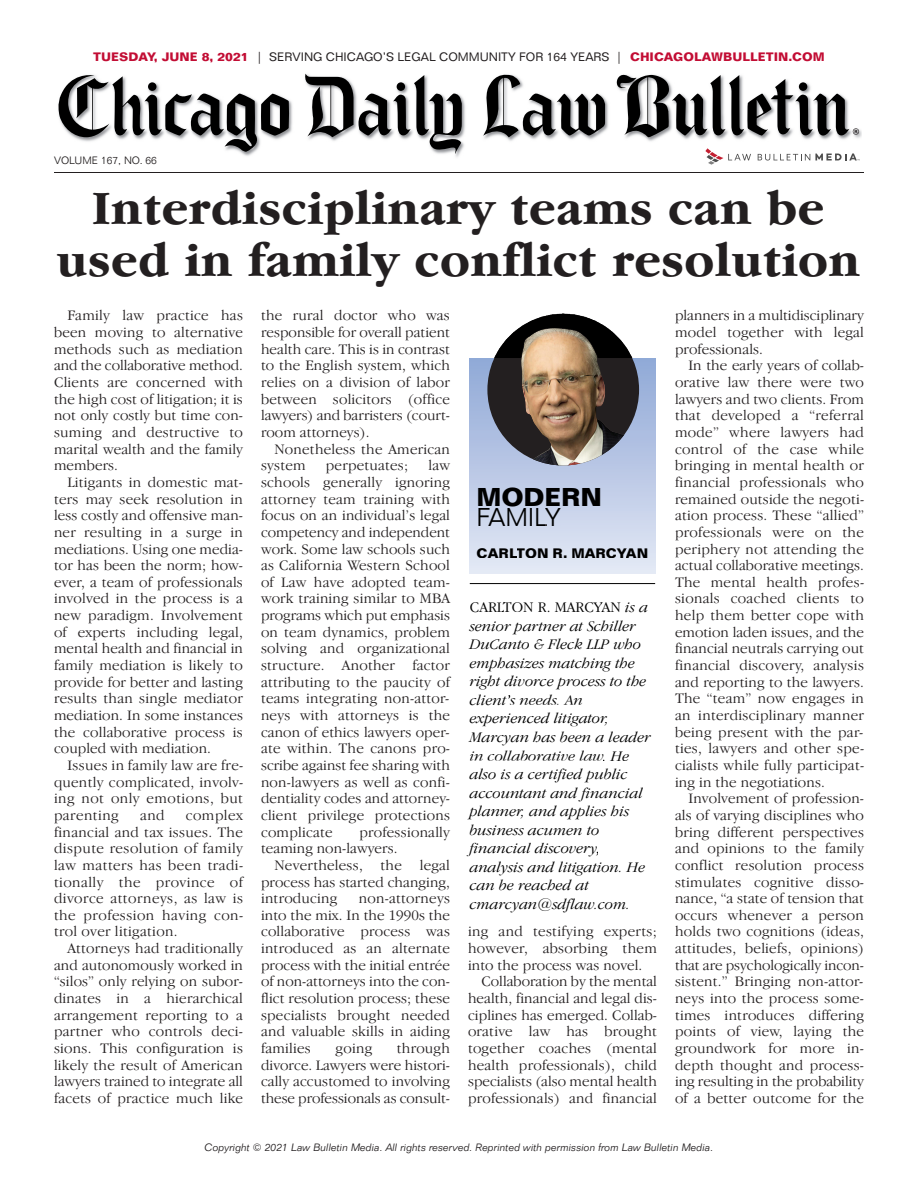
<style>
.page{position:relative;width:918px;height:1188px;background:#fff}
.page>*{position:absolute;margin:0;border:0;box-sizing:border-box;transform-origin:0 0}
.t1{font:700 49.5px/52.5px "Garamond IT Cby BT";letter-spacing:.01em;color:#231f20;text-align:center}
.t2{font:300 25.35px "Folio BT";letter-spacing:-.005em;color:#000}
.t3{font:700 25.35px "Folio BT";letter-spacing:-.005em;color:#000}
.t4{font:italic 300 15.15px "Garamond IT Cby BT";color:#000}
.t5{font:300 15.15px "Garamond IT Cby BT";color:#000}
.t6{font:300 15px/16.6px "Garamond IT Cby BT";letter-spacing:.015em;color:#231f20;text-align:justify}
.t7{font:700 13.5px "Folio BT";letter-spacing:.005em;color:#000}
.t8{font:12px "Folio BT";color:#231f20}
.t9{font:italic 300 10.5px "Folio BT";color:#231f20}
.t10{font:300 10.5px "Folio BT";color:#231f20}
.s1{font-weight:700;color:#c20d34}
.s2{font-style:italic}
</style>
<div class="page">
<img style="left:240px;top:73px;width:621px;height:87px">
<svg style="left:58px;top:73px;width:231px;height:79px"></svg>
<svg style="left:303px;top:74px;width:159px;height:80px"></svg>
<svg style="left:483px;top:73px;width:122px;height:64px"></svg>
<svg style="left:615px;top:74px;width:244px;height:63px"></svg>
<svg style="left:758px;top:153px;width:102px;height:8px"></svg>
<svg style="left:705px;top:148px;width:46px;height:17px"></svg>
<hr style="left:54px;top:172px;width:810px;height:1px;background:#231f20">
<img style="left:470px;top:358px;width:185px;height:215px">
<div style="left:487px;top:314px;width:152px;height:151px;background:#231f20;border-radius:50%"></div>
<img style="left:521px;top:358px;width:103px;height:107px">
<hr style="left:470px;top:583px;width:185px;height:1px;background:#000">
<img style="left:627px;top:548px;width:20px;height:10px">
<img style="left:477px;top:548px;width:128px;height:10px">
<svg style="left:606px;top:548px;width:21px;height:10px"></svg>
<img style="left:547px;top:508px;width:13px;height:18px">
<svg style="left:545px;top:508px;width:2px;height:18px"></svg>
<img style="left:479px;top:508px;width:66px;height:18px">
<svg style="left:494px;top:314px;width:138px;height:44px"></svg>
<div style="left:478px;top:487px;width:122px;height:19px;background:#c5d0e9"></div>
<p class="t8" style="left:93px;top:52px;width:733px"><span class="s1">TUESDAY, JUNE 8, 2021</span> | SERVING CHICAGO’S LEGAL COMMUNITY FOR 164 YEARS | <span class="s1">CHICAGOLAWBULLETIN.COM</span></p>
<p class="t10" style="left:54px;top:156px;width:104px">VOLUME 167, NO. 66</p>
<h1 class="t1" style="left:57px;top:186px;width:805px">Interdisciplinary teams can be used in family conflict resolution</h1>
<p class="t6" style="left:54px;top:309px;width:191px;text-indent:14px">Family law practice has been moving to alternative methods such as mediation and the collaborative method.<br>Clients are concerned with the high cost of litigation; it is not only costly but time con&shy;suming and destructive to marital wealth and the family members.</p>
<p class="t6" style="left:54px;top:475px;width:191px;text-indent:14px">Litigants in domestic mat&shy;ters may seek resolution in less costly and offensive man&shy;ner resulting in a surge in mediations. Using one media&shy;tor has been the norm; how&shy;ever, a team of professionals involved in the process is a new paradigm. Involvement of experts including legal, mental health and financial in family mediation is likely to provide for better and lasting results than single mediator mediation. In some instances the collaborative process is coupled with mediation.</p>
<p class="t6" style="left:54px;top:758px;width:191px;text-indent:14px">Issues in family law are fre&shy;quently complicated, involv&shy;ing not only emotions, but parenting</p>
<p class="t6" style="left:261px;top:309px;width:191px">the rural doctor who was responsible for overall patient health care. This is in contrast to the English system, which relies on a division of labor between solicitors (office lawyers) and barristers (court&shy;room attorneys).</p>
<p class="t6" style="left:261px;top:442px;width:191px;text-indent:14px">Nonetheless the American system</p>
<p class="t6" style="left:675px;top:309px;width:191px">planners in a multidisciplinary model together with legal professionals.</p>
<p class="t6" style="left:675px;top:358px;width:191px;text-indent:14px">In the early years of collab&shy;orative law there were two lawyers and two clients. From that developed a “referral mode” where lawyers had control of the case while bringing in mental health or financial professionals who remained outside the negoti&shy;ation process. These “allied” professionals were on the periphery not attending the actual collaborative meetings.<br>The mental health profes&shy;sionals coached clients to help them better cope with emotion laden issues, and the financial neutrals carrying out financial discovery, analysis and reporting to the lawyers.<br>The “team” now engages in an interdisciplinary manner being present with the par&shy;ties, lawyers and other spe&shy;cialists while fully participat&shy;ing in the negotiations.</p>
<p class="t6" style="left:675px;top:791px;width:191px;text-indent:14px">Involvement of profession&shy;als of varying disciplines who bring different perspectives and opinions to the family conflict resolution process stimulates cognitive disso&shy;nance, “a state of tension that occurs whenever a person holds two cognitions (ideas, attitudes, beliefs, opinions) that are psychologically incon&shy;sistent.” Bringing non-attor&shy;neys into the process some&shy;times introduces differing points of view, laying the groundwork for more in&shy;depth thought and process&shy;ing resulting in the probability of a better outcome for the</p>
<p class="t9" style="left:205px;top:1143px;width:510px">Copyright © 2021 Law Bulletin Media. All rights reserved. Reprinted with permission from Law Bulletin Media.</p>
<p class="t6" style="left:261px;top:458px;width:191px;text-indent:167px">law schools generally ignoring attorney team training with focus on an individual’s legal competency and independent work. Some law schools such as California Western School of Law have adopted team&shy;work training similar to MBA programs which put emphasis on team dynamics, problem solving and organizational structure. Another factor attributing to the paucity of teams integrating non-attor&shy;neys with attorneys is the canon of ethics lawyers oper&shy;ate within. The canons pro&shy;scribe against fee sharing with non-lawyers as well as confi&shy;dentiality codes and attorney&shy;client privilege protections complicate</p>
<p class="t6" style="left:326px;top:458px;width:84px">perpetuates;</p>
<h2 class="t3" style="left:477px;top:487px;width:127px">MODERN</h2>
<h2 class="t2" style="left:477px;top:508px;width:86px">FAMILY</h2>
<p class="t7" style="left:477px;top:548px;width:173px">CARL ON R. MARCYAN</p>
<p class="t7" style="left:516px;top:548px;width:10px">T</p>
<p class="t5" style="left:470px;top:602px;width:180px">CARLTON R. MARCYAN <span class="s2">is a</span></p>
<p class="t4" style="left:470px;top:620px;width:168px">senior partner at Schiller</p>
<p class="t4" style="left:470px;top:639px;width:173px">DuCanto &amp; Fleck LLP who</p>
<p class="t4" style="left:470px;top:657px;width:167px">emphasizes matching the</p>
<p class="t4" style="left:470px;top:676px;width:178px">right divorce process to the</p>
<p class="t4" style="left:470px;top:694px;width:115px">client’s needs. An</p>
<p class="t4" style="left:470px;top:713px;width:141px">experienced litigator,</p>
<p class="t4" style="left:470px;top:731px;width:183px">Marcyan has been a leader</p>
<p class="t4" style="left:470px;top:750px;width:161px">in collaborative law. He</p>
<p class="t4" style="left:470px;top:769px;width:160px">also is a certified public</p>
<p class="t4" style="left:470px;top:787px;width:175px">accountant and financial</p>
<p class="t4" style="left:470px;top:806px;width:161px">planner, and applies his</p>
<p class="t6" style="left:54px;top:808px;width:191px;text-indent:132px">complex financial and tax issues. The dispute resolution of family law matters has been tradi&shy;tionally the province of divorce attorneys, as law is the profession having con&shy;trol over litigation.</p>
<p class="t6" style="left:54px;top:941px;width:191px;text-indent:14px">Attorneys had traditionally and autonomously worked in “silos” only relying on subor&shy;dinates in a hierarchical arrangement reporting to a partner who controls deci&shy;sions. This configuration is likely the result of American lawyers trained to integrate all facets of practice much like</p>
<p class="t6" style="left:140px;top:808px;width:26px">and</p>
<p class="t4" style="left:470px;top:824px;width:131px">business acumen to</p>
<p class="t6" style="left:261px;top:825px;width:191px;text-indent:98px">professionally teaming non-lawyers.</p>
<p class="t6" style="left:261px;top:858px;width:191px;text-indent:14px">Nevertheless, the legal process has started changing, introducing</p>
<p class="t4" style="left:470px;top:843px;width:133px">financial discovery,</p>
<p class="t4" style="left:470px;top:861px;width:177px">analysis and litigation. He</p>
<p class="t4" style="left:470px;top:880px;width:121px">can be reached at</p>
<p class="t6" style="left:261px;top:891px;width:191px;text-indent:98px">non-attorneys into the mix. In the 1990s the collaborative process was introduced as an alternate process with the initial entrée of non-attorneys into the con&shy;flict resolution process; these specialists brought needed and valuable skills in aiding families</p>
<p class="t4" style="left:470px;top:898px;width:162px">c m a r c y a n @ s d f l a w. c o m .</p>
<p class="t6" style="left:468px;top:925px;width:191px">ing and testifying experts;</p>
<p class="t6" style="left:468px;top:941px;width:191px">however, absorbing them</p>
<p class="t6" style="left:468px;top:958px;width:176px">into the process was novel.</p>
<p class="t6" style="left:482px;top:975px;width:177px">Collaboration by the mental</p>
<p class="t6" style="left:468px;top:991px;width:191px">health, financial and legal dis-</p>
<p class="t6" style="left:468px;top:1008px;width:191px">ciplines has emerged. Collab-</p>
<p class="t6" style="left:468px;top:1024px;width:190px">orative law has brought</p>
<p class="t6" style="left:468px;top:1041px;width:191px">together coaches (mental</p>
<p class="t6" style="left:468px;top:1058px;width:191px">health professionals), child</p>
<p class="t6" style="left:468px;top:1074px;width:191px">specialists (also mental health</p>
<p class="t6" style="left:468px;top:1091px;width:191px">professionals) and financial</p>
<p class="t6" style="left:261px;top:1041px;width:191px;text-indent:136px">through divorce. Lawyers were histori&shy;cally accustomed to involving these professionals as consult-</p>
<p class="t6" style="left:336px;top:1041px;width:38px">going</p>
</div>
